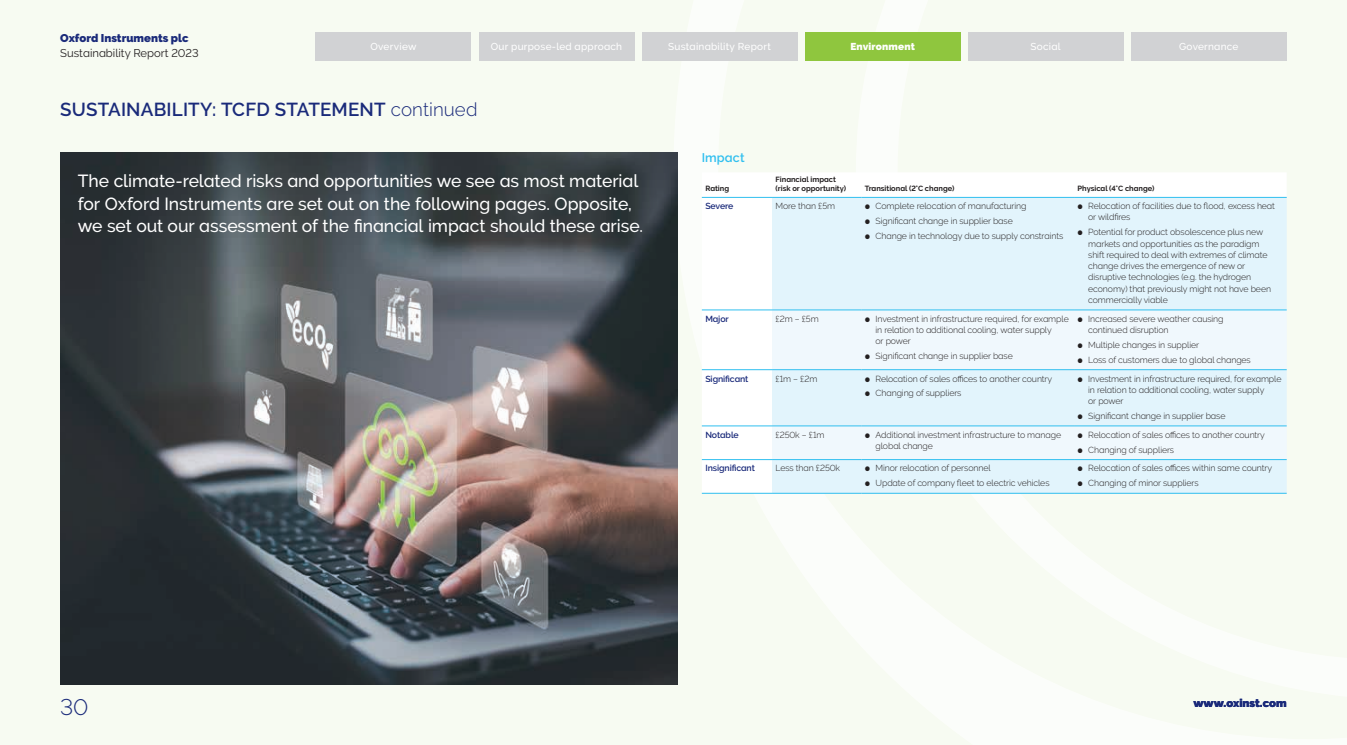
<style>
.page{position:relative;width:1347px;height:745px;background:#fff}
.page>*{position:absolute;margin:0;border:0;box-sizing:border-box;transform-origin:0 0}
.t1{font:22.5px "Oxford Raleway Light";color:#1a2a7a}
.t2{font:700 18.75px "Oxford Raleway Semi";letter-spacing:.01em;color:#1a2a7a}
.t3{font:17.5px/22.5px "Oxford Raleway Medium";letter-spacing:-.005em;color:#fff}
.t4{font:700 12.5px "Oxford Raleway Semi";letter-spacing:.005em;color:#30bfef}
.t5{font:11.25px "Oxford Raleway Black";color:#1a2a7a}
.t6{font:11.25px "Oxford Raleway Regular";color:#231f20}
.t7{font:10px "Oxford Raleway Medium";letter-spacing:.025em;color:#fff}
.t8{font:10px "Oxford Raleway Black";letter-spacing:.015em;color:#fff}
.t9{font:8.75px/11.2px "Oxford Raleway Light";letter-spacing:-.01em;color:#231f20}
.t10{font:700 8.75px "Oxford Raleway Semi";letter-spacing:-.01em;color:#1a2a7a}
.t11{font:7.5px/8.8px "Oxford Raleway Bold";color:#231f20}
.s1{font-family:"Oxford Raleway Light";font-weight:400}
</style>
<div class="page">
<div style="left:0;top:0;width:1346px;height:744px;background:#f7fbf2"></div>
<img style="left:60px;top:152px;width:618px;height:532px">
<div style="left:702px;top:172px;width:584px;height:320px;background:#fff"></div>
<div style="left:772px;top:198px;width:514px;height:294px;background:#e2f4fc"></div>
<svg style="left:772px;top:310px;width:514px;height:149px;fill:#f0f8fd"></svg>
<hr style="left:702px;top:197px;width:70px;height:1px;background:#30bfef">
<hr style="left:772px;top:197px;width:89px;height:1px;background:#30bfef">
<hr style="left:861px;top:197px;width:213px;height:1px;background:#30bfef">
<hr style="left:1074px;top:197px;width:212px;height:1px;background:#30bfef">
<hr style="left:702px;top:309px;width:70px;height:1px;background:#30bfef">
<hr style="left:772px;top:309px;width:89px;height:1px;background:#30bfef">
<hr style="left:861px;top:309px;width:213px;height:1px;background:#30bfef">
<hr style="left:1074px;top:309px;width:212px;height:1px;background:#30bfef">
<hr style="left:702px;top:369px;width:70px;height:1px;background:#30bfef">
<hr style="left:772px;top:369px;width:89px;height:1px;background:#30bfef">
<hr style="left:861px;top:369px;width:213px;height:1px;background:#30bfef">
<hr style="left:1074px;top:369px;width:212px;height:1px;background:#30bfef">
<hr style="left:702px;top:425px;width:70px;height:1px;background:#30bfef">
<hr style="left:772px;top:425px;width:89px;height:1px;background:#30bfef">
<hr style="left:861px;top:425px;width:213px;height:1px;background:#30bfef">
<hr style="left:1074px;top:425px;width:212px;height:1px;background:#30bfef">
<hr style="left:702px;top:459px;width:70px;height:1px;background:#30bfef">
<hr style="left:772px;top:459px;width:89px;height:1px;background:#30bfef">
<hr style="left:861px;top:459px;width:213px;height:1px;background:#30bfef">
<hr style="left:1074px;top:459px;width:212px;height:1px;background:#30bfef">
<hr style="left:702px;top:492px;width:70px;height:1px;background:#30bfef">
<hr style="left:772px;top:492px;width:89px;height:1px;background:#30bfef">
<hr style="left:861px;top:492px;width:213px;height:1px;background:#30bfef">
<hr style="left:1074px;top:492px;width:212px;height:1px;background:#30bfef">
<div style="left:1130px;top:32px;width:156px;height:28px;background:#d1d2d4"></div>
<div style="left:967px;top:32px;width:156px;height:28px;background:#d1d2d4"></div>
<div style="left:804px;top:32px;width:156px;height:28px;background:#8fc63e"></div>
<div style="left:641px;top:32px;width:156px;height:28px;background:#d1d2d4"></div>
<div style="left:478px;top:32px;width:156px;height:28px;background:#d1d2d4"></div>
<div style="left:315px;top:32px;width:156px;height:28px;background:#d1d2d4"></div>
<p class="t5" style="left:60px;top:31px;width:130px">Oxford Instruments plc</p>
<p class="t6" style="left:60px;top:46px;width:140px">Sustainability Report 2023</p>
<p class="t7" style="left:370px;top:40px;width:47px">Overview</p>
<p class="t7" style="left:491px;top:40px;width:133px">Our purpose-led approach</p>
<p class="t7" style="left:668px;top:40px;width:104px">Sustainability Report</p>
<p class="t8" style="left:850px;top:40px;width:66px">Environment</p>
<p class="t7" style="left:1030px;top:40px;width:32px">Social</p>
<p class="t7" style="left:1179px;top:40px;width:61px">Governance</p>
<h2 class="t2" style="left:60px;top:99px;width:419px">SUSTAINABILITY: TCFD STATEMENT <span class="s1">continued</span></h2>
<h3 class="t3" style="left:78px;top:170px;width:566px">The climate-related risks and opportunities we see as most material for Oxford Instruments are set out on the following pages. Opposite, we set out our assessment of the financial impact should these arise.</h3>
<h3 class="t4" style="left:702px;top:150px;width:44px">Impact</h3>
<p class="t11" style="left:705px;top:184px;width:25px">Rating</p>
<p class="t11" style="left:775px;top:175px;width:72px">Financial impact (risk or opportunity)</p>
<p class="t11" style="left:865px;top:184px;width:91px">Transitional (2°C change)</p>
<p class="t11" style="left:1077px;top:184px;width:78px">Physical (4°C change)</p>
<p class="t10" style="left:705px;top:201px;width:30px">Severe</p>
<p class="t9" style="left:775px;top:200px;width:61px">More than £5m</p>
<p class="t9" style="left:865px;top:200px;width:163px">• Complete relocation of manufacturing</p>
<p class="t9" style="left:865px;top:215px;width:149px">• Significant change in supplier base</p>
<p class="t9" style="left:865px;top:230px;width:200px">• Change in technology due to supply constraints</p>
<p class="t9" style="left:1088px;top:200px;width:188px;text-indent:-11px">• Relocation of facilities due to flood, excess heat or wildfires</p>
<p class="t9" style="left:1088px;top:226px;width:184px;text-indent:-11px">• Potential for product obsolescence plus new markets and opportunities as the paradigm shift required to deal with extremes of climate change drives the emergence of new or disruptive technologies (e.g. the hydrogen economy) that previously might not have been commercially viable</p>
<p class="t10" style="left:705px;top:313px;width:25px">Major</p>
<p class="t9" style="left:775px;top:313px;width:45px">£2m – £5m</p>
<p class="t9" style="left:875px;top:313px;width:195px;text-indent:-11px">• Investment in infrastructure required, for example in relation to additional cooling, water supply<br>or power</p>
<p class="t9" style="left:865px;top:350px;width:149px">• Significant change in supplier base</p>
<p class="t10" style="left:705px;top:373px;width:45px">Significant</p>
<p class="t9" style="left:775px;top:372px;width:43px">£1m – £2m</p>
<p class="t9" style="left:865px;top:372px;width:189px">• Relocation of sales offices to another country</p>
<p class="t9" style="left:865px;top:387px;width:98px">• Changing of suppliers</p>
<p class="t9" style="left:1088px;top:313px;width:137px;text-indent:-11px">• Increased severe weather causing continued disruption</p>
<p class="t9" style="left:1077px;top:339px;width:123px">• Multiple changes in supplier</p>
<p class="t9" style="left:1077px;top:354px;width:175px">• Loss of customers due to global changes</p>
<p class="t9" style="left:1088px;top:372px;width:195px;text-indent:-11px">• Investment in infrastructure required, for example in relation to additional cooling, water supply<br>or power</p>
<p class="t9" style="left:1077px;top:410px;width:149px">• Significant change in supplier base</p>
<p class="t10" style="left:705px;top:429px;width:35px">Notable</p>
<p class="t9" style="left:775px;top:429px;width:50px">£250k – £1m</p>
<p class="t9" style="left:875px;top:429px;width:187px;text-indent:-11px">• Additional investment infrastructure to manage global change</p>
<p class="t9" style="left:1077px;top:429px;width:189px">• Relocation of sales offices to another country</p>
<p class="t9" style="left:1077px;top:443px;width:98px">• Changing of suppliers</p>
<p class="t10" style="left:705px;top:463px;width:51px">Insignificant</p>
<p class="t9" style="left:775px;top:462px;width:66px">Less than £250k</p>
<p class="t9" style="left:865px;top:462px;width:127px">• Minor relocation of personnel</p>
<p class="t9" style="left:865px;top:477px;width:186px">• Update of company fleet to electric vehicles</p>
<p class="t9" style="left:1077px;top:462px;width:196px">• Relocation of sales offices within same country</p>
<p class="t9" style="left:1077px;top:477px;width:123px">• Changing of minor suppliers</p>
<h1 class="t1" style="left:60px;top:693px;width:30px">30</h1>
<p class="t5" style="left:1193px;top:696px;width:95px">www.oxinst.com</p>
</div>
